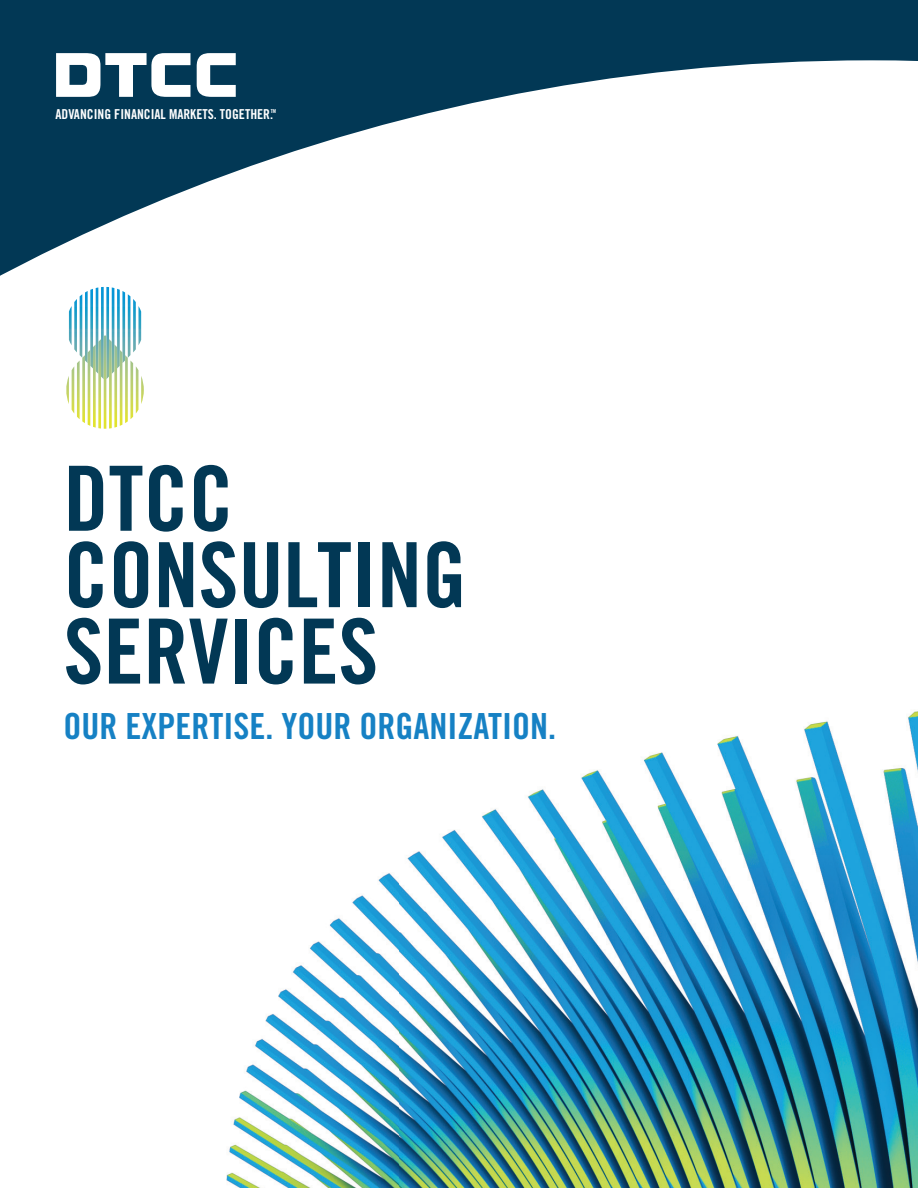
<style>
.page{position:relative;width:918px;height:1188px;background:#fff}
.page>*{position:absolute;margin:0;border:0;box-sizing:border-box;transform-origin:0 0}
.t1{font:90px/76.3px "Trade Gothic Bold Cond Twenty";color:#023855}
.t2{font:36px "Trade Gothic Bold Cond Twenty";color:#1681c4}
.t3{font:13.65px "Trade Gothic Bold Cond Twenty";color:#fff}
.t4{font:5.4px "Trade Gothic Bold Cond Twenty";color:#fff}
</style>
<div class="page">
<div style="left:0;top:0;width:918px;height:315px;background:#023855"></div>
<svg style="left:0;top:60px;width:918px;height:255px;fill:#fff"></svg>
<img style="left:226px;top:711px;width:692px;height:477px">
<svg style="left:65px;top:287px;width:79px;height:142px"></svg>
<svg style="left:197px;top:53px;width:39px;height:44px"></svg>
<svg style="left:56px;top:53px;width:134px;height:44px"></svg>
<p class="t3" style="left:56px;top:106px;width:219px">ADVANCING FINANCIAL MARKETS. TOGETHER.</p>
<p class="t4" style="left:271px;top:108px;width:7px">TM</p>
<h1 class="t1" style="left:64px;top:460px;width:405px">DTCC<br>CONSULTING<br>SERVICES</h1>
<h2 class="t2" style="left:64px;top:705px;width:494px">OUR EXPERTISE. YOUR ORGANIZATION.</h2>
</div>
